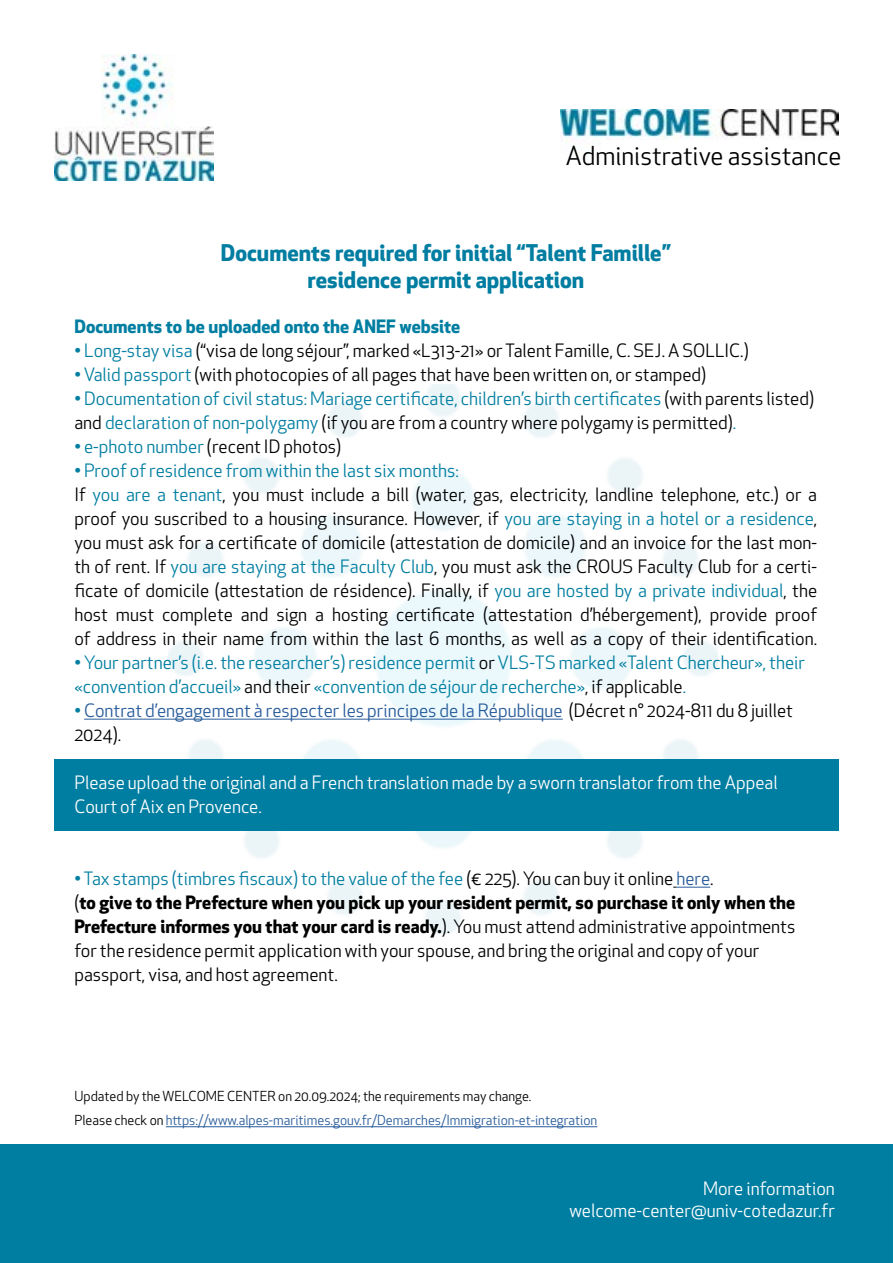
<style>
.page{position:relative;width:893px;height:1263px;background:#fff}
.page>*{position:absolute;margin:0;border:0;box-sizing:border-box;transform-origin:0 0}
.t1{font:25.5px "Apex New";color:#000}
.t2{font:700 22.5px/27px "Apex New";color:#017da1;text-align:center}
.t3{font:18px/24px "Apex New";color:#000}
.t4{font:18px/24px "Apex New";color:#007ea1}
.t5{font:18px/21.6px "Apex New";color:#fff;text-align:right}
.t6{font:18px/24px "Apex New";color:#275b9b}
.t7{font:700 18px "Apex New";color:#007ea1}
.t8{font:13.5px/24px "Apex New";color:#000}
.s1{color:#007ea1}
.s2{color:#000}
.s3{color:#275b9b}
.s4{font-weight:700}
</style>
<div class="page">
<img style="left:561px;top:109px;width:278px;height:35px">
<img style="left:54px;top:54px;width:159px;height:126px">
<div style="left:0;top:1145px;width:893px;height:118px;background:#007ea1"></div>
<img style="left:169px;top:385px;width:549px;height:549px">
<div style="left:54px;top:759px;width:785px;height:71px;background:#007ea1"></div>
<hr style="left:84px;top:719px;width:479px;height:1px;background:#275b9b">
<hr style="left:676px;top:887px;width:34px;height:1px;background:#275b9b">
<hr style="left:166px;top:1126px;width:431px;height:1px;background:#275b9b">
<div style="left:602px;top:141px;width:243px;height:44px;background:#fff"></div>
<h1 class="t1" style="left:566px;top:140px;width:277px">Administrative assistance</h1>
<p class="t2" style="left:221px;top:238px;width:451px">Documents required for initial “Talent Famille” residence permit application</p>
<p class="t7" style="left:74px;top:314px;width:387px">Documents to be uploaded onto the ANEF website</p>
<p class="t3" style="left:74px;top:339px;width:676px"><span class="s1">• Long-stay visa</span> (“visa de long séjour”, marked «L313-21» or Talent Famille, C. SEJ. A SOLLIC.)</p>
<p class="t3" style="left:74px;top:363px;width:633px"><span class="s1">• Valid passport</span> (with photocopies of all pages that have been written on, or stamped)</p>
<p class="t4" style="left:74px;top:387px;width:741px">• Documentation of civil status: Mariage certificate, children’s birth certificates <span class="s2">(with parents listed) and</span> declaration of non-polygamy <span class="s2">(if you are from a country where polygamy is permitted)</span>.</p>
<p class="t3" style="left:74px;top:435px;width:268px"><span class="s1">• e-photo number</span> (recent ID photos)</p>
<p class="t3" style="left:74px;top:459px;width:744px"><span class="s1">• Proof of residence from within the last six months:<br></span>If <span class="s1">you are a tenant</span>, you must include a bill (water, gas, electricity, landline telephone, etc.) or a proof you suscribed to a housing insurance. However, if <span class="s1">you are staying in a hotel or a residence</span>, you must ask for a certificate of domicile (attestation de domicile) and an invoice for the last mon&shy;th of rent. If <span class="s1">you are staying at the Faculty Club</span>, you must ask the CROUS Faculty Club for a certi&shy;ficate of domicile (attestation de résidence). Finally, if <span class="s1">you are hosted by a private individual</span>, the host must complete and sign a hosting certificate (attestation d’hébergement), provide proof of address in their name from within the last 6 months, as well as a copy of their identification.</p>
<p class="t4" style="left:74px;top:651px;width:732px">• Your partner’s (i.e. the researcher’s) residence permit <span class="s2">or</span> VLS-TS marked «Talent Chercheur», their «convention d’accueil» <span class="s2">and their</span> «convention de séjour de recherche»<span class="s2">, if applicable</span>.</p>
<p class="t6" style="left:74px;top:699px;width:720px"><span class="s1">•</span> Contrat d’engagement à respecter les principes de la République <span class="s2">(Décret n° 2024-811 du 8 juillet<br>2024).</span></p>
<p class="t5" style="left:74px;top:771px;width:705px;line-height:24px;text-align:left">Please upload the original and a French translation made by a sworn translator from the Appeal<br>Court of Aix en Provence.</p>
<p class="t3" style="left:74px;top:867px;width:722px"><span class="s1">• Tax stamps (timbres fiscaux) to the value of the fee</span> (€ 225). You can buy it online <span class="s3">here</span>.<br>(<span class="s4">to give to the Prefecture when you pick up your resident permit, so purchase it only when the Prefecture informes you that your card is ready.</span>). You must attend administrative appointments for the residence permit application with your spouse, and bring the original and copy of your passport, visa, and host agreement.</p>
<p class="t8" style="left:74px;top:1084px;width:524px">Updated by the WELCOME CENTER on 20.09.2024; the requirements may change.<br>Please check on <span class="s3">https://www.alpes-maritimes.gouv.fr/Demarches/Immigration-et-integration</span></p>
<p class="t5" style="left:569px;top:1178px;width:267px">More information welcome-center@univ-cotedazur.fr</p>
</div>
